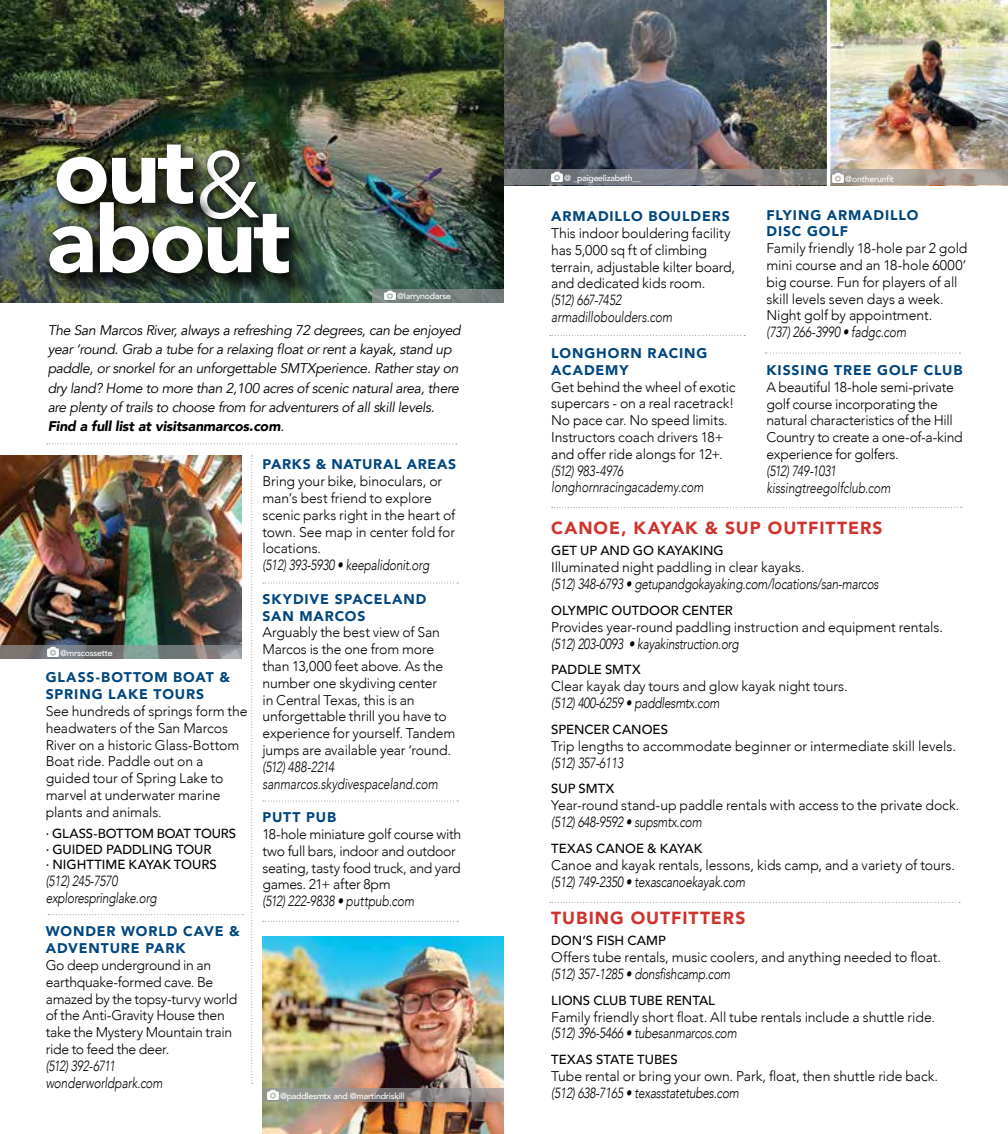
<style>
.page{position:relative;width:1008px;height:1134px;background:#fff}
.page>*{position:absolute;margin:0;border:0;box-sizing:border-box;transform-origin:0 0}
.t1{font:900 92.58px/69.3px "Avenir";letter-spacing:-.03em;color:#fff}
.t2{font:900 17.5px "Avenir";letter-spacing:.055em;color:#ce342d}
.t3{font:italic 300 14.7px/16.8px "Avenir";letter-spacing:-.02em;color:#000;scale:.81 1}
.t4{font:300 14px/16.8px "Avenir";letter-spacing:-.01em;color:#000}
.t5{font:italic 14px/19.2px "Avenir";letter-spacing:-.025em;color:#000}
.t6{font:900 14px/16.8px "Avenir";letter-spacing:.065em;color:#00467f}
.t7{font:900 14px "Avenir";letter-spacing:.045em;color:#00467f}
.t8{font:500 13.12px/15.8px "Avenir";color:#000}
.t9{font:500 8.75px "Avenir";letter-spacing:-.025em;color:#fff}
.t10{font:300 8.75px "Avenir";letter-spacing:-.025em;color:#fff}
.s1{font-weight:400}
.s2{font-weight:900}
</style>
<div class="page">
<img style="left:830px;top:0;width:178px;height:170px">
<img style="left:504px;top:0;width:323px;height:186px">
<svg style="left:504px;top:170px;width:504px;height:15px;background:#8c8a89"></svg>
<hr style="left:827px;top:0;width:3px;height:189px;background:#fff">
<img style="left:0;top:455px;width:242px;height:191px">
<svg style="left:47px;top:443px;width:410px;height:1px"></svg>
<svg style="left:552px;top:507px;width:410px;height:1px"></svg>
<svg style="left:550px;top:902px;width:410px;height:1px"></svg>
<svg style="left:251px;top:455px;width:2px;height:629px"></svg>
<svg style="left:48px;top:914px;width:195px;height:1px"></svg>
<svg style="left:263px;top:583px;width:195px;height:1px"></svg>
<svg style="left:263px;top:801px;width:195px;height:1px"></svg>
<svg style="left:263px;top:921px;width:195px;height:1px"></svg>
<svg style="left:832px;top:173px;width:11px;height:11px"></svg>
<img style="left:0;top:0;width:504px;height:302px">
<svg style="left:551px;top:172px;width:11px;height:10px"></svg>
<div style="left:42px;top:137px;width:258px;height:148px;background:#000;opacity:.75"></div>
<div style="left:203px;top:153px;width:79px;height:91px;background:#000;opacity:.75"></div>
<div style="left:60px;top:148px;width:158px;height:81px;background:#000;opacity:.75"></div>
<div style="left:53px;top:205px;width:261px;height:93px;background:#000;opacity:.75"></div>
<svg style="left:0;top:646px;width:242px;height:13px;background:#7c8181"></svg>
<svg style="left:373px;top:289px;width:131px;height:13px;background:#768280"></svg>
<svg style="left:47px;top:647px;width:11px;height:10px"></svg>
<svg style="left:384px;top:290px;width:11px;height:11px"></svg>
<img style="left:262px;top:936px;width:242px;height:198px">
<svg style="left:263px;top:1089px;width:241px;height:13px;background:#928c89"></svg>
<svg style="left:267px;top:1090px;width:11px;height:11px"></svg>
<svg style="left:550px;top:335px;width:195px;height:1px"></svg>
<svg style="left:765px;top:353px;width:195px;height:1px"></svg>
<h1 class="t1" style="left:47px;top:134px;width:246px">out<span class="s1">&amp; </span>about</h1>
<p class="t10" style="left:60px;top:172px;width:58px">Andy Heatwole</p>
<p class="t9" style="left:564px;top:170px;width:78px">@ _paigeelizabeth__</p>
<p class="t9" style="left:845px;top:171px;width:50px">@ontherunfit</p>
<p class="t6" style="left:766px;top:206px;width:153px">FLYING ARMADILLO<br>DISC GOLF</p>
<p class="t4" style="left:766px;top:240px;width:202px">Family friendly 18-hole par 2 gold mini course and an 18-hole 6000’ big course. Fun for players of all skill levels seven days a week.<br>Night golf by appointment.</p>
<p class="t3" style="left:766px;top:324px;width:174px">(737) 266-3990 • fadgc.com</p>
<p class="t6" style="left:766px;top:361px;width:198px">KISSING TREE GOLF CLUB</p>
<p class="t4" style="left:766px;top:379px;width:198px">A beautiful 18-hole semi-private golf course incorporating the natural characteristics of the Hill<br>Country to create a one-of-a-kind experience for golfers.</p>
<p class="t3" style="left:766px;top:462px;width:155px">(512) 749-1031 kissingtreegolfclub.com</p>
<p class="t6" style="left:551px;top:208px;width:180px">ARMADILLO BOULDERS</p>
<p class="t4" style="left:551px;top:225px;width:185px">This indoor bouldering facility has 5,000 sq ft of climbing terrain, adjustable kilter board, and dedicated kids room.</p>
<p class="t3" style="left:551px;top:292px;width:151px">(512) 667-7452 armadilloboulders.com</p>
<p class="t6" style="left:551px;top:344px;width:158px">LONGHORN RACING<br>ACADEMY</p>
<p class="t4" style="left:551px;top:378px;width:186px">Get behind the wheel of exotic supercars - on a real racetrack!<br>No pace car. No speed limits.<br>Instructors coach drivers 18+ and offer ride alongs for 12+.</p>
<p class="t3" style="left:551px;top:462px;width:190px">(512) 983-4976 longhornracingacademy.com</p>
<p class="t9" style="left:397px;top:289px;width:55px">@larrynodarse</p>
<p class="t5" style="left:48px;top:321px;width:415px">The San Marcos River, always a refreshing 72 degrees, can be enjoyed year ‘round. Grab a tube for a relaxing float or rent a kayak, stand up paddle, or snorkel for an unforgettable SMTXperience. Rather stay on dry land? Home to more than 2,100 acres of scenic natural area, there are plenty of trails to choose from for adventurers of all skill levels.<br><span class="s2">Find a full list at visitsanmarcos.com</span>.</p>
<p class="t7" style="left:262px;top:453px;width:195px">PARKS &amp; NATURAL AREAS</p>
<p class="t4" style="left:262px;top:473px;width:194px">Bring your bike, binoculars, or man’s best friend to explore scenic parks right in the heart of town. See map in center fold for locations.</p>
<p class="t3" style="left:262px;top:557px;width:208px">(512) 393-5930 • keepalidonit.org</p>
<p class="t6" style="left:262px;top:590px;width:165px">SKYDIVE SPACELAND<br>SAN MARCOS</p>
<p class="t4" style="left:262px;top:624px;width:194px">Arguably the best view of San<br>Marcos is the one from more than 13,000 feet above. As the number one skydiving center<br>in Central Texas, this is an unforgettable thrill you have to experience for yourself. Tandem jumps are available year ‘round.</p>
<p class="t3" style="left:262px;top:758px;width:218px">(512) 488-2214 sanmarcos.skydivespaceland.com</p>
<p class="t6" style="left:262px;top:809px;width:75px">PUTT PUB</p>
<p class="t4" style="left:262px;top:826px;width:200px">18-hole miniature golf course with two full bars, indoor and outdoor seating, tasty food truck, and yard games. 21+ after 8pm</p>
<p class="t3" style="left:262px;top:893px;width:189px">(512) 222-9838 • puttpub.com</p>
<p class="t2" style="left:551px;top:513px;width:333px">CANOE, KAYAK &amp; SUP OUTFITTERS</p>
<p class="t8" style="left:551px;top:542px;width:174px">GET UP AND GO KAYAKING</p>
<p class="t4" style="left:551px;top:559px;width:255px">Illuminated night paddling in clear kayaks.</p>
<p class="t3" style="left:551px;top:576px;width:406px">(512) 348-6793 • getupandgokayaking.com/locations/san-marcos</p>
<p class="t8" style="left:551px;top:602px;width:183px">OLYMPIC OUTDOOR CENTER</p>
<p class="t4" style="left:551px;top:619px;width:393px">Provides year-round paddling instruction and equipment rentals.</p>
<p class="t3" style="left:551px;top:635px;width:233px">(512) 203-0093 • kayakinstruction.org</p>
<p class="t8" style="left:551px;top:661px;width:91px">PADDLE SMTX</p>
<p class="t4" style="left:551px;top:678px;width:298px">Clear kayak day tours and glow kayak night tours.</p>
<p class="t3" style="left:551px;top:695px;width:210px">(512) 400-6259 • paddlesmtx.com</p>
<p class="t8" style="left:551px;top:721px;width:118px">SPENCER CANOES</p>
<p class="t4" style="left:551px;top:738px;width:406px">Trip lengths to accommodate beginner or intermediate skill levels.</p>
<p class="t3" style="left:551px;top:754px;width:90px">(512) 357-6113</p>
<p class="t8" style="left:551px;top:780px;width:65px">SUP SMTX</p>
<p class="t4" style="left:551px;top:797px;width:410px">Year-round stand-up paddle rentals with access to the private dock.</p>
<p class="t3" style="left:551px;top:814px;width:188px">(512) 648-9592 • supsmtx.com</p>
<p class="t8" style="left:551px;top:840px;width:152px">TEXAS CANOE &amp; KAYAK</p>
<p class="t4" style="left:551px;top:857px;width:405px">Canoe and kayak rentals, lessons, kids camp, and a variety of tours.</p>
<p class="t3" style="left:551px;top:873px;width:241px">(512) 749-2350 • texascanoekayak.com</p>
<p class="t2" style="left:551px;top:903px;width:196px">TUBING OUTFITTERS</p>
<p class="t8" style="left:551px;top:932px;width:116px">DON’S FISH CAMP</p>
<p class="t4" style="left:551px;top:949px;width:391px">Offers tube rentals, music coolers, and anything needed to float.</p>
<p class="t3" style="left:551px;top:966px;width:223px">(512) 357-1285 • donsfishcamp.com</p>
<p class="t8" style="left:551px;top:992px;width:165px">LIONS CLUB TUBE RENTAL</p>
<p class="t4" style="left:551px;top:1008px;width:385px">Family friendly short float. All tube rentals include a shuttle ride.</p>
<p class="t3" style="left:551px;top:1025px;width:231px">(512) 396-5466 • tubesanmarcos.com</p>
<p class="t8" style="left:551px;top:1051px;width:128px">TEXAS STATE TUBES</p>
<p class="t4" style="left:551px;top:1068px;width:388px">Tube rental or bring your own. Park, float, then shuttle ride back.</p>
<p class="t3" style="left:551px;top:1085px;width:233px">(512) 638-7165 • texasstatetubes.com</p>
<p class="t9" style="left:60px;top:645px;width:54px">@mrscossette</p>
<p class="t6" style="left:46px;top:669px;width:186px">GLASS-BOTTOM BOAT &amp;<br>SPRING LAKE TOURS</p>
<p class="t4" style="left:46px;top:703px;width:204px">See hundreds of springs form the headwaters of the San Marcos<br>River on a historic Glass-Bottom<br>Boat ride. Paddle out on a guided tour of Spring Lake to marvel at underwater marine plants and animals.</p>
<p class="t8" style="left:46px;top:825px;width:192px">· GLASS-BOTTOM BOAT TOURS · GUIDED PADDLING TOUR<br>· NIGHTTIME KAYAK TOURS</p>
<p class="t3" style="left:46px;top:873px;width:138px">(512) 245-7570 explorespringlake.org</p>
<p class="t6" style="left:46px;top:923px;width:196px">WONDER WORLD CAVE &amp;<br>ADVENTURE PARK</p>
<p class="t4" style="left:46px;top:957px;width:193px">Go deep underground in an earthquake-formed cave. Be amazed by the topsy-turvy world of the Anti-Gravity House then take the Mystery Mountain train ride to feed the deer.</p>
<p class="t3" style="left:46px;top:1057px;width:146px">(512) 392-6711 wonderworldpark.com</p>
<p class="t9" style="left:280px;top:1088px;width:126px">@paddlesmtx and @martindriskill</p>
</div>
